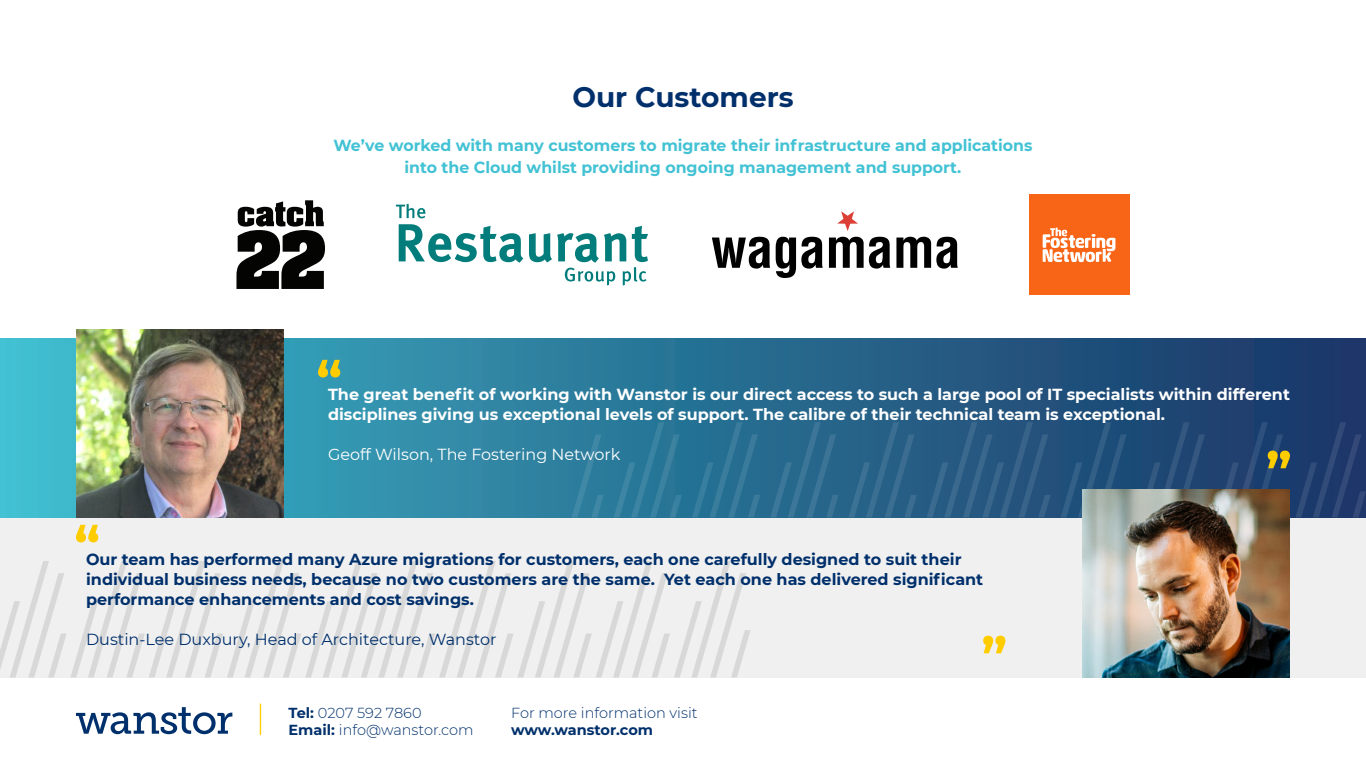
<style>
.page{position:relative;width:1366px;height:768px;background:#fff}
.page>*{position:absolute;margin:0;border:0;box-sizing:border-box;transform-origin:0 0}
.t1{font:700 28px "Montserrat";color:#00306c}
.t2{font:700 16px/20px "Montserrat";color:#00306c}
.t3{font:700 16px/20px "Montserrat";color:#fff}
.t4{font:700 16px "Montserrat";color:#42c2d4}
.t5{font:16px "Montserrat";color:#00306c}
.t6{font:16px "Montserrat";color:#fff}
.t7{font:300 14.5px "Montserrat";color:#00306c}
.t8{font:700 14.5px "Montserrat";letter-spacing:-.005em;color:#00306c}
.s1{font-weight:700}
</style>
<div class="page">
<div style="left:0;top:517px;width:1366px;height:161px;background:#f0f0f0"></div>
<svg style="left:0;top:561px;width:751px;height:117px"></svg>
<svg style="left:0;top:339px;width:1366px;height:178px;background:#2b7698"></svg>
<svg style="left:572px;top:434px;width:32px;height:83px;background:#307e9e"></svg>
<svg style="left:614px;top:422px;width:68px;height:95px;background:#2b799a"></svg>
<svg style="left:692px;top:422px;width:68px;height:95px;background:#297194"></svg>
<svg style="left:770px;top:422px;width:69px;height:95px;background:#2b6a8e"></svg>
<svg style="left:848px;top:422px;width:69px;height:95px;background:#2b6389"></svg>
<svg style="left:927px;top:422px;width:124px;height:95px;background:#295a82"></svg>
<svg style="left:1061px;top:422px;width:68px;height:95px;background:#21517c"></svg>
<svg style="left:1139px;top:422px;width:68px;height:67px;background:#224975"></svg>
<svg style="left:318px;top:360px;width:22px;height:18px"></svg>
<svg style="left:1217px;top:422px;width:149px;height:95px;background:#25416c"></svg>
<svg style="left:236px;top:200px;width:89px;height:89px"></svg>
<div style="left:1029px;top:194px;width:101px;height:101px;background:#f86516"></div>
<svg style="left:1043px;top:228px;width:72px;height:34px"></svg>
<svg style="left:396px;top:204px;width:252px;height:81px"></svg>
<svg style="left:712px;top:237px;width:58px;height:32px"></svg>
<svg style="left:776px;top:237px;width:47px;height:41px"></svg>
<svg style="left:829px;top:237px;width:61px;height:32px"></svg>
<svg style="left:896px;top:237px;width:62px;height:32px"></svg>
<svg style="left:837px;top:211px;width:21px;height:20px"></svg>
<img style="left:76px;top:329px;width:207px;height:188px">
<svg style="left:76px;top:525px;width:22px;height:17px"></svg>
<svg style="left:983px;top:636px;width:22px;height:17px"></svg>
<img style="left:1083px;top:489px;width:207px;height:189px">
<svg style="left:76px;top:707px;width:156px;height:27px"></svg>
<hr style="left:260px;top:704px;width:1px;height:31px;background:#fc0">
<p class="t1" style="left:572px;top:77px;width:223px">Our Customers</p>
<p class="t4" style="left:334px;top:134px;width:701px">We’ve worked with many customers to migrate their infrastructure and applications</p>
<p class="t4" style="left:405px;top:156px;width:558px">into the Cloud whilst providing ongoing management and support.</p>
<p class="t3" style="left:328px;top:384px;width:963px">The great benefit of working with Wanstor is our direct access to such a large pool of IT specialists within different disciplines giving us exceptional levels of support. The calibre of their technical team is exceptional.</p>
<p class="t6" style="left:328px;top:443px;width:294px">Geoff Wilson, The Fostering Network</p>
<p class="t2" style="left:86px;top:549px;width:899px">Our team has performed many Azure migrations for customers, each one carefully designed to suit their individual business needs, because no two customers are the same. Yet each one has delivered significant performance enhancements and cost savings.</p>
<p class="t5" style="left:86px;top:628px;width:412px">Dustin-Lee Duxbury, Head of Architecture, Wanstor</p>
<p class="t7" style="left:289px;top:703px;width:135px"><span class="s1">Tel:</span> 0207 592 7860</p>
<p class="t7" style="left:289px;top:720px;width:187px"><span class="s1">Email:</span> info@wanstor.com</p>
<p class="t7" style="left:511px;top:703px;width:188px">For more information visit</p>
<p class="t8" style="left:511px;top:719px;width:143px">www.wanstor.com</p>
</div>
